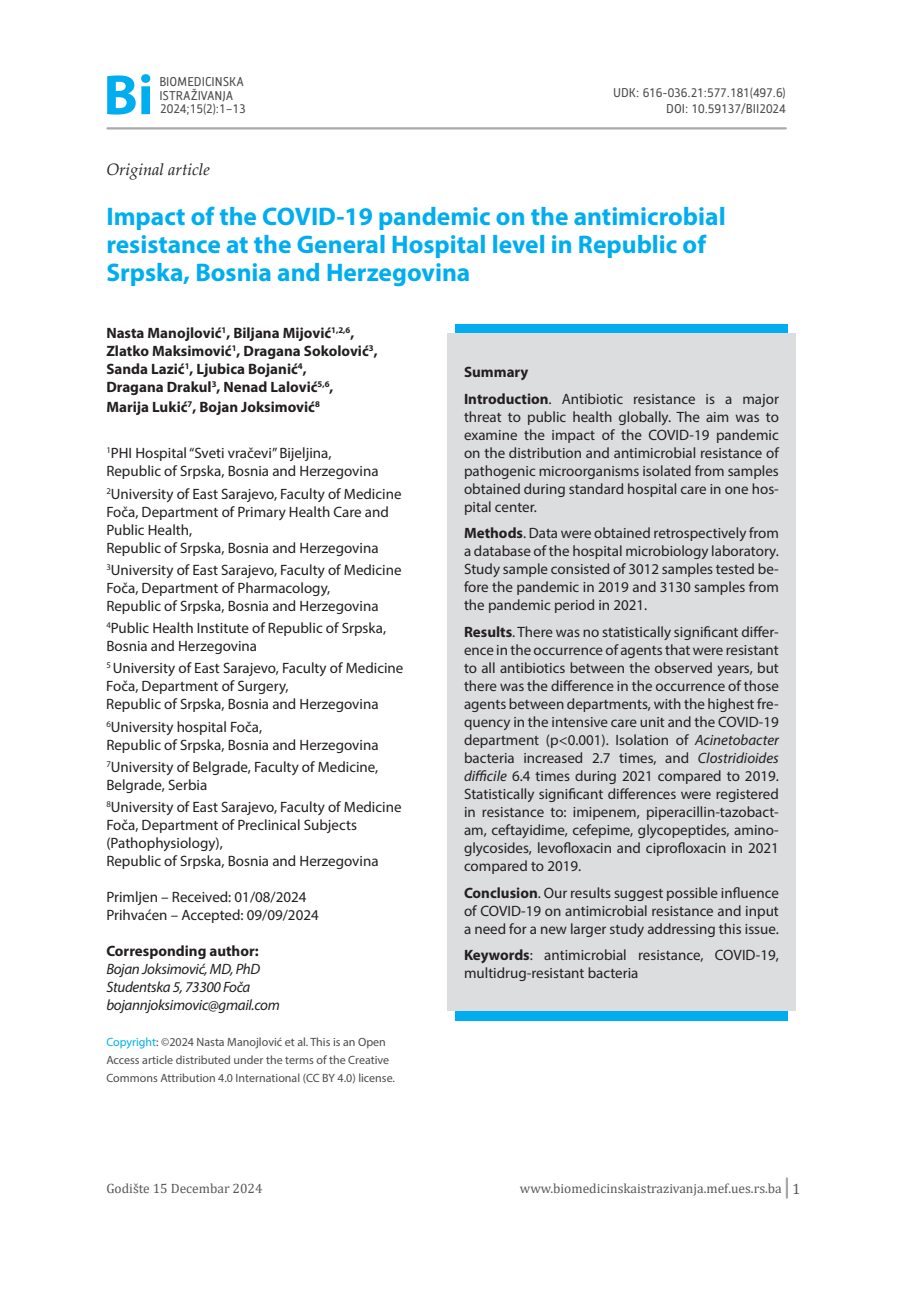
<style>
.page{position:relative;width:906px;height:1289px;background:#fff}
.page>*{position:absolute;margin:0;border:0;box-sizing:border-box;transform-origin:0 0}
.t1{font:700 57px "Myriad Pro";color:#00aeef}
.t2{font:700 25.5px/28px "Myriad Pro";color:#00aeef}
.t3{font:italic 16.5px "Palatino Linotype";color:#231f20}
.t4{font:15px/18px "Myriad Pro";color:#231f20}
.t5{font:700 15px/18px "Myriad Pro";color:#231f20}
.t6{font:italic 15px/18px "Myriad Pro";letter-spacing:-.02em;color:#231f20}
.t7{font:15px "Cambria";color:#57585a}
.t8{font:13.5px "Cambria";color:#57585a}
.t9{font:12px/18px "Myriad Pro";color:#4b4c4d}
.t10{font:12px/14.4px "Influ BG";color:#4b4c4d}
.s1{color:#00aeef}
.s2{font-weight:700}
.s3{font-style:italic}
</style>
<div class="page">
<hr style="left:107px;top:127px;width:678px;height:2px;background:#a8a9ad">
<hr style="left:785px;top:1178px;width:3px;height:19px;background:#a8a9ad">
<div style="left:455px;top:324px;width:333px;height:696px;background:#00aeef"></div>
<div style="left:447px;top:333px;width:349px;height:677px;background:#dcdddf"></div>
<h1 class="t1" style="left:103px;top:58px;width:52px">Bi</h1>
<p class="t10" style="left:159px;top:74px;width:86px">BIOMEDICINSKA<br>ISTRAŽIVANJA</p>
<p class="t10" style="left:613px;top:85px;width:174px">UDK: 616-036.21:577.181(497.6)</p>
<p class="t10" style="left:160px;top:101px;width:87px">2024;15(2):1–13</p>
<p class="t10" style="left:666px;top:101px;width:121px">DOI: 10.59137/BII2024</p>
<p class="t3" style="left:106px;top:157px;width:105px">Original article</p>
<h2 class="t2" style="left:106px;top:201px;width:621px">Impact of the COVID-19 pandemic on the antimicrobial resistance at the General Hospital level in Republic of<br>Srpska, Bosnia and Herzegovina</h2>
<p class="t5" style="left:106px;top:323px;width:273px">Nasta Manojlović<sup>1</sup>, Biljana Mijović<sup>1,2,6</sup>, Zlatko Maksimović<sup>1</sup>, Dragana Sokolović<sup>3</sup>, Sanda Lazić<sup>1</sup>, Ljubica Bojanić<sup>4</sup>,<br>Dragana Drakul<sup>3</sup>, Nenad Lalović<sup>5,6</sup>,</p>
<p class="t5" style="left:106px;top:397px;width:215px">Marija Lukić<sup>7</sup>, Bojan Joksimović<sup>8</sup></p>
<p class="t4" style="left:106px;top:444px;width:274px"><sup>1</sup>PHI Hospital “Sveti vračevi” Bijeljina,<br>Republic of Srpska, Bosnia and Herzegovina</p>
<p class="t4" style="left:106px;top:484px;width:297px"><sup>2</sup>University of East Sarajevo, Faculty of Medicine Foča, Department of Primary Health Care and Public Health,<br>Republic of Srpska, Bosnia and Herzegovina</p>
<p class="t4" style="left:106px;top:560px;width:297px"><sup>3</sup>University of East Sarajevo, Faculty of Medicine<br>Foča, Department of Pharmacology,<br>Republic of Srpska, Bosnia and Herzegovina</p>
<p class="t4" style="left:106px;top:619px;width:281px"><sup>4</sup>Public Health Institute of Republic of Srpska,<br>Bosnia and Herzegovina</p>
<p class="t4" style="left:106px;top:659px;width:298px"><sup>5</sup> University of East Sarajevo, Faculty of Medicine<br>Foča, Department of Surgery,<br>Republic of Srpska, Bosnia and Herzegovina</p>
<p class="t4" style="left:106px;top:717px;width:274px"><sup>6</sup>University hospital Foča,<br>Republic of Srpska, Bosnia and Herzegovina</p>
<p class="t4" style="left:106px;top:757px;width:273px"><sup>7</sup>University of Belgrade, Faculty of Medicine,<br>Belgrade, Serbia</p>
<p class="t4" style="left:106px;top:798px;width:297px"><sup>8</sup>University of East Sarajevo, Faculty of Medicine Foča, Department of Preclinical Subjects (Pathophysiology),<br>Republic of Srpska, Bosnia and Herzegovina</p>
<p class="t4" style="left:106px;top:888px;width:214px">Primljen – Received: 01/08/2024<br>Prihvaćen – Accepted: 09/09/2024</p>
<p class="t5" style="left:106px;top:941px;width:154px">Corresponding author:</p>
<p class="t6" style="left:106px;top:960px;width:175px">Bojan Joksimović, MD, PhD<br>Studentska 5, 73300 Foča bojannjoksimovic@gmail.com</p>
<p class="t9" style="left:106px;top:1033px;width:290px"><span class="s1">Copyright</span>: ©2024 Nasta Manojlović et al. This is an Open<br>Access article distributed under the terms of the Creative<br>Commons Attribution 4.0 International (CC BY 4.0) license.</p>
<p class="t4" style="left:464px;top:358px;width:316px;line-height:26.5px"><span class="s2">Summary<br>Introduction</span>. Antibiotic resistance is a major</p>
<p class="t4" style="left:464px;top:407px;width:316px;text-align:justify">threat to public health globally. The aim was to examine the impact of the COVID-19 pandemic on the distribution and antimicrobial resistance of pathogenic microorganisms isolated from samples obtained during standard hospital care in one hos&shy;pital center.</p>
<p class="t4" style="left:464px;top:524px;width:316px;text-align:justify"><span class="s2">Methods</span>. Data were obtained retrospectively from a database of the hospital microbiology laboratory.<br>Study sample consisted of 3012 samples tested be&shy;fore the pandemic in 2019 and 3130 samples from the pandemic period in 2021.</p>
<p class="t4" style="left:464px;top:622px;width:316px;text-align:justify"><span class="s2">Results</span>. There was no statistically significant differ&shy;ence in the occurrence of agents that were resistant to all antibiotics between the observed years, but there was the difference in the occurrence of those agents between departments, with the highest fre&shy;quency in the intensive care unit and the COVID-19 department (p&lt;0.001). Isolation of <span class="s3">Acinetobacter </span>bacteria increased 2.7 times, and <span class="s3">Clostridioides difficile</span> 6.4 times during 2021 compared to 2019.<br>Statistically significant differences were registered in resistance to: imipenem, piperacillin-tazobact&shy;am, ceftayidime, cefepime, glycopeptides, amino&shy;glycosides, levofloxacin and ciprofloxacin in 2021 compared to 2019.</p>
<p class="t4" style="left:464px;top:883px;width:316px;text-align:justify"><span class="s2">Conclusion</span>. Our results suggest possible influence of COVID-19 on antimicrobial resistance and input a need for a new larger study addressing this issue.</p>
<p class="t4" style="left:464px;top:945px;width:316px"><span class="s2">Keywords</span>: antimicrobial resistance, COVID-19, multidrug-resistant bacteria</p>
<p class="t8" style="left:106px;top:1180px;width:158px">Godište 15 Decembar 2024</p>
<p class="t8" style="left:520px;top:1180px;width:263px">www.biomedicinskaistrazivanja.mef.ues.rs.ba</p>
<p class="t7" style="left:792px;top:1179px;width:10px">1</p>
</div>
